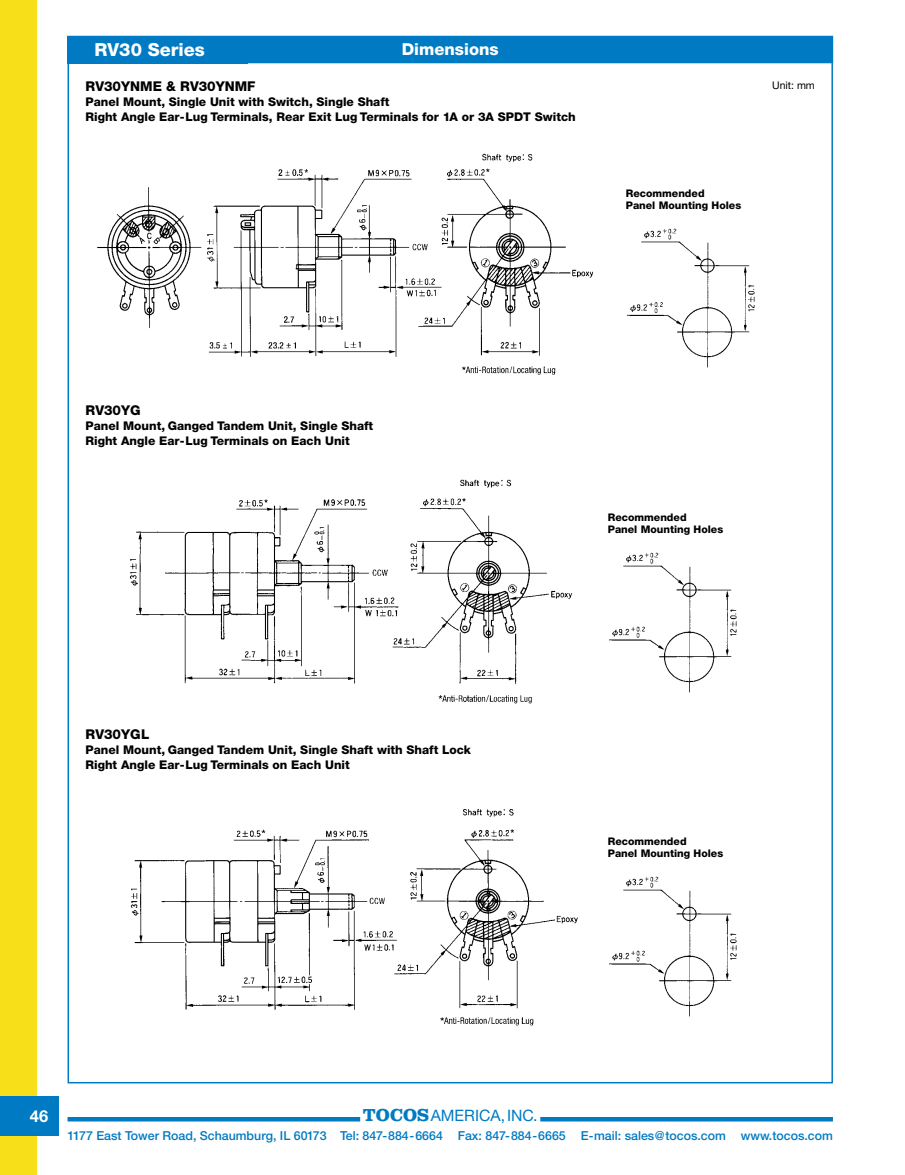
<style>
.page{position:relative;width:905px;height:1175px;background:#fff}
.page>*{position:absolute;margin:0;border:0;box-sizing:border-box;transform-origin:0 0}
.t1{font:800 18px "Helvetica Neue";color:#fff}
.t2{font:800 16.5px "Helvetica Neue";color:#fff}
.t3{font:700 16.5px "Helvetica Neue";color:#fff}
.t4{font:15.75px "Helvetica Neue";color:#007ac2}
.t5{font:800 13.5px "Helvetica Neue";color:#000}
.t6{font:500 12.3px "Helvetica Neue";color:#007ac2}
.t7{font:800 12px/15px "Helvetica Neue";color:#000}
.t8{font:800 10.5px/12px "Helvetica Neue";color:#000}
.t9{font:10.5px "Helvetica Neue";color:#000}
.s1{font-family:"Clarendon";font-weight:700;font-size:18px}
</style>
<div class="page">
<hr style="left:68px;top:1117px;width:292px;height:4px;background:#007ac2">
<hr style="left:540px;top:1117px;width:293px;height:4px;background:#007ac2">
<div style="left:0;top:0;width:36px;height:1174px;background:#f7e019"></div>
<div style="left:0;top:1096px;width:59px;height:39px;background:#007ac2"></div>
<div style="left:68px;top:36px;width:764px;height:27px;background:#007ac2"></div>
<img style="left:97px;top:153px;width:497px;height:222px">
<img style="left:129px;top:479px;width:444px;height:225px">
<img style="left:130px;top:809px;width:448px;height:217px">
<img style="left:627px;top:228px;width:128px;height:140px">
<img style="left:609px;top:552px;width:128px;height:141px">
<img style="left:609px;top:876px;width:128px;height:141px">
<h1 class="t1" style="left:94px;top:42px;width:112px">RV30 Series</h1>
<h2 class="t2" style="left:402px;top:43px;width:98px">Dimensions</h2>
<p class="t5" style="left:86px;top:81px;width:171px">RV30YNME &amp; RV30YNMF</p>
<p class="t7" style="left:86px;top:95px;width:491px">Panel Mount, Single Unit with Switch, Single Shaft<br>Right Angle Ear-Lug Terminals, Rear Exit Lug Terminals for 1A or 3A SPDT Switch</p>
<p class="t9" style="left:772px;top:81px;width:44px">Unit: mm</p>
<p class="t8" style="left:626px;top:188px;width:117px">Recommended<br>Panel Mounting Holes</p>
<p class="t5" style="left:86px;top:405px;width:57px">RV30YG</p>
<p class="t7" style="left:86px;top:419px;width:289px">Panel Mount, Ganged Tandem Unit, Single Shaft<br>Right Angle Ear-Lug Terminals on Each Unit</p>
<p class="t8" style="left:608px;top:512px;width:117px">Recommended<br>Panel Mounting Holes</p>
<p class="t5" style="left:86px;top:729px;width:65px">RV30YGL</p>
<p class="t7" style="left:86px;top:743px;width:387px">Panel Mount, Ganged Tandem Unit, Single Shaft with Shaft Lock<br>Right Angle Ear-Lug Terminals on Each Unit</p>
<p class="t8" style="left:608px;top:836px;width:117px">Recommended<br>Panel Mounting Holes</p>
<h2 class="t3" style="left:30px;top:1110px;width:20px">46</h2>
<h3 class="t4" style="left:363px;top:1109px;width:176px"><span class="s1">TOCOS</span>AMERICA,INC.</h3>
<p class="t6" style="left:68px;top:1130px;width:766px">1177 East Tower Road, Schaumburg, IL 60173 Tel: 847-884-6664 Fax: 847-884-6665 E-mail: sales@tocos.com www.tocos.com</p>
</div>
